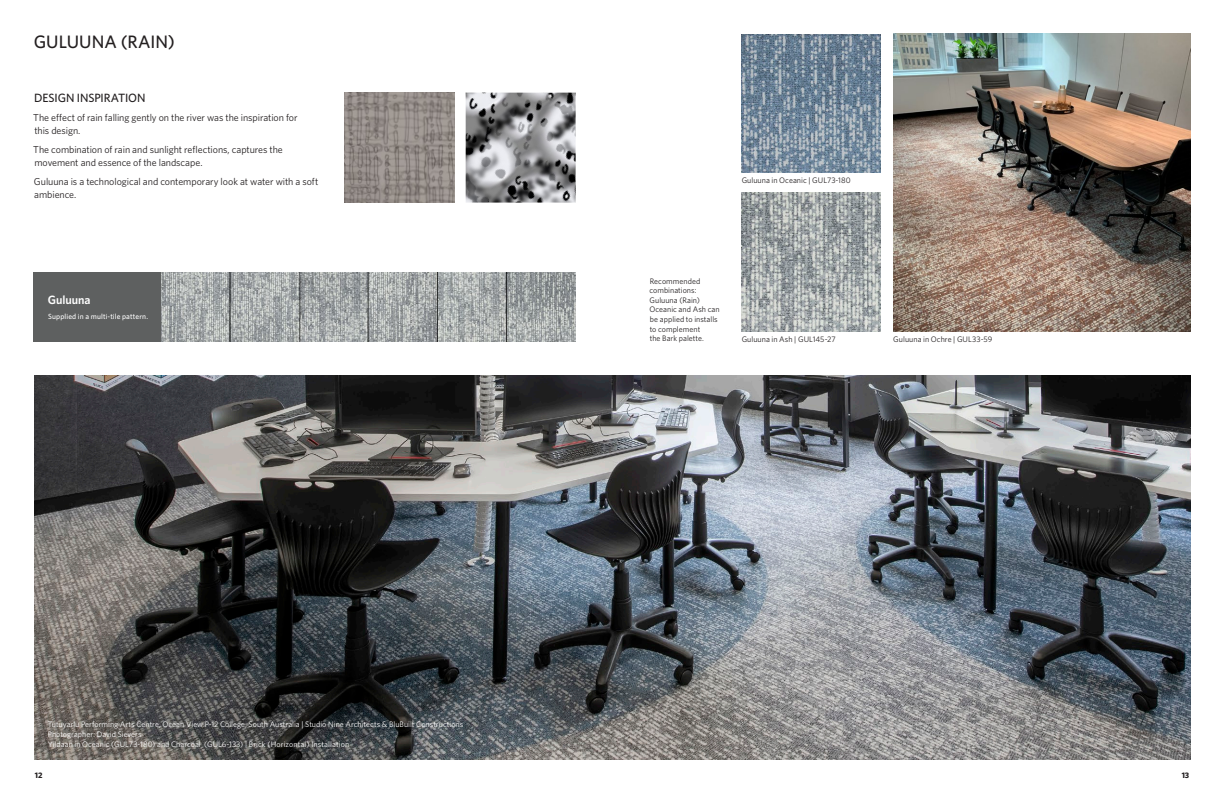
<style>
.page{position:relative;width:1225px;height:794px;background:#fff}
.page>*{position:absolute;margin:0;border:0;box-sizing:border-box;transform-origin:0 0}
.t1{font:500 18px "Whitney";color:#231f20}
.t2{font:500 12px "Whitney";letter-spacing:-.01em;color:#231f20}
.Specs{font:600 12px "Whitney";color:#fff}
.t3{font:10px/13px "Whitney";letter-spacing:-.005em;color:#231f20}
.Caption_on_Image{font:8px/10px "Whitney";letter-spacing:.005em;color:#fff}
.t4{font:8px/9.6px "Whitney";letter-spacing:.005em;color:#231f20}
.t5{font:700 8px "Whitney";color:#231f20}
.t6{font:500 7.5px "Whitney";letter-spacing:.015em;color:#fff}
</style>
<div class="page">
<img style="left:34px;top:376px;width:1157px;height:384px">
<img style="left:466px;top:93px;width:109px;height:110px">
<img style="left:345px;top:93px;width:110px;height:110px">
<img style="left:161px;top:272px;width:414px;height:69px">
<div style="left:34px;top:272px;width:127px;height:69px;background:#5e6060"></div>
<img style="left:893px;top:34px;width:297px;height:298px">
<img style="left:741px;top:34px;width:139px;height:139px">
<img style="left:741px;top:193px;width:139px;height:139px">
<p class="t1" style="left:34px;top:30px;width:143px">GULUUNA (RAIN)</p>
<p class="t2" style="left:34px;top:90px;width:113px">DESIGN INSPIRATION</p>
<p class="t3" style="left:33px;top:111px;width:266px">The effect of rain falling gently on the river was the inspiration for this design.</p>
<p class="t3" style="left:33px;top:143px;width:251px">The combination of rain and sunlight reflections, captures the movement and essence of the landscape.</p>
<p class="t3" style="left:34px;top:174px;width:286px">Guluuna is a technological and contemporary look at water with a soft ambience.</p>
<p class="Specs" style="left:48px;top:292px;width:44px">Guluuna</p>
<p class="t6" style="left:48px;top:311px;width:101px">Supplied in a multi-tile pattern.</p>
<p class="Caption_on_Image" style="left:48px;top:719px;width:417px">Tutuyarlu Performing Arts Centre, Ocean View P-12 College, South Australia | Studio Nine Architects &amp; BluBuilt Constructions<br>Photographer: David Sievers<br>Yildaan in Oceanic (GUL73-180) and Charcoal (GUL6-133) | Brick (Horizontal) Installation</p>
<p class="t4" style="left:741px;top:176px;width:110px">Guluuna in Oceanic | GUL73-180</p>
<p class="t4" style="left:649px;top:276px;width:72px">Recommended combinations:<br>Guluuna (Rain)<br>Oceanic and Ash can be applied to installs to complement<br>the Bark palette.</p>
<p class="t4" style="left:741px;top:334px;width:96px">Guluuna in Ash | GUL145-27</p>
<p class="t4" style="left:893px;top:334px;width:100px">Guluuna in Ochre | GUL33-59</p>
<p class="t5" style="left:35px;top:769px;width:9px">12</p>
<p class="t5" style="left:1181px;top:769px;width:9px">13</p>
</div>
